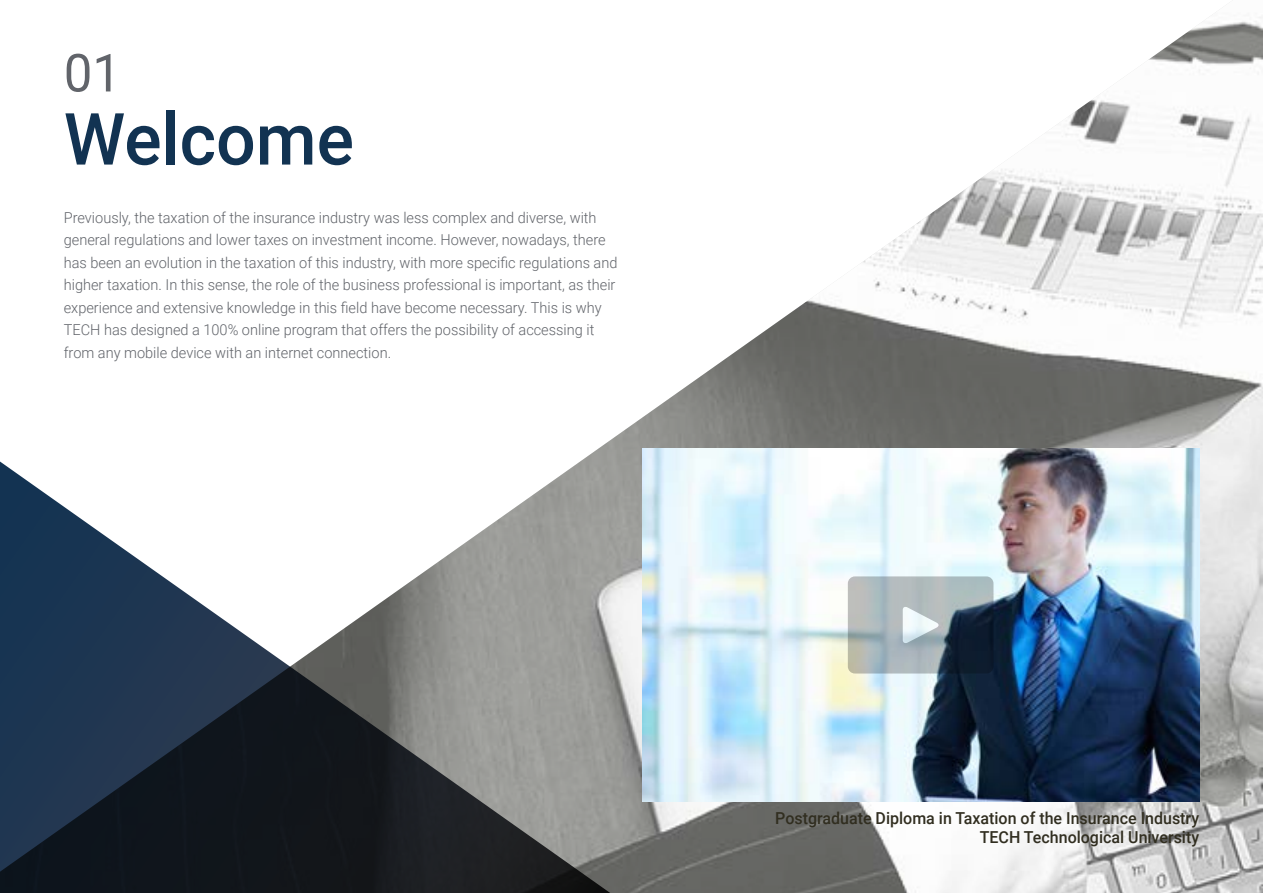
<style>
.page{position:relative;width:1263px;height:893px;background:#fff}
.page>*{position:absolute;margin:0;border:0;box-sizing:border-box;transform-origin:0 0}
.t1{font:500 72px "Roboto";color:#123352}
.t2{font:52.5px "Roboto";color:#61646a}
.t3{font:500 16.5px/19.5px "Roboto";color:#312e20;text-align:right}
.t4{font:300 15px/22.5px "Roboto";color:#61646a}
</style>
<div class="page">
<img style="left:602px;top:14px;width:661px;height:879px">
<img style="left:642px;top:448px;width:557px;height:353px">
<svg style="left:848px;top:576px;width:145px;height:97px;background:#8e9aa0"></svg>
<svg style="left:0;top:446px;width:640px;height:447px"></svg>
<h2 class="t2" style="left:64px;top:36px;width:59px">01</h2>
<h1 class="t1" style="left:64px;top:89px;width:292px">Welcome</h1>
<p class="t4" style="left:64px;top:205px;width:555px">Previously, the taxation of the insurance industry was less complex and diverse, with general regulations and lower taxes on investment income. However, nowadays, there has been an evolution in the taxation of this industry, with more specific regulations and higher taxation. In this sense, the role of the business professional is important, as their experience and extensive knowledge in this field have become necessary. This is why TECH has designed a 100% online program that offers the possibility of accessing it from any mobile device with an internet connection.</p>
<p class="t3" style="left:775px;top:807px;width:425px">Postgraduate Diploma in Taxation of the Insurance Industry<br>TECH Technological University</p>
</div>
